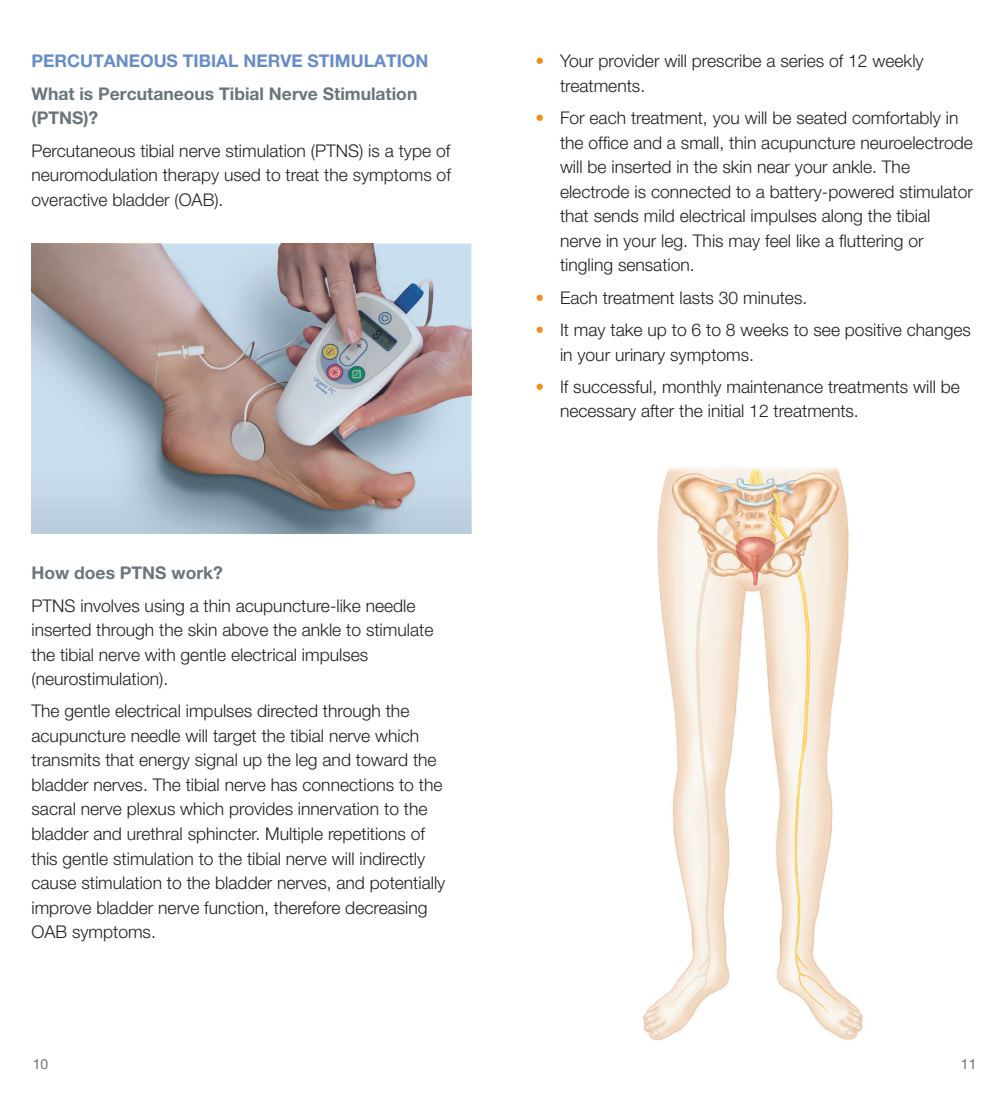
<style>
.page{position:relative;width:1008px;height:1103px;background:#fff}
.page>*{position:absolute;margin:0;border:0;box-sizing:border-box;transform-origin:0 0}
.body{font:300 17.5px/24.5px "Helvetica Neue LT Pro";color:#231f20}
.body-2{font:700 17.5px/24.5px "Helvetica Neue LT Pro";color:#6a757b}
.body-3{font:700 17.5px "Helvetica Neue LT Pro";color:#668cc8}
.t1{font:14px "Helvetica Neue LT Pro";color:#6a757b}
.s1{color:#f38c1e}
</style>
<div class="page">
<img style="left:643px;top:467px;width:220px;height:574px">
<svg style="left:32px;top:244px;width:439px;height:290px"></svg>
<p class="body-3" style="left:32px;top:50px;width:398px">PERCUTANEOUS TIBIAL NERVE STIMULATION</p>
<p class="body-2" style="left:32px;top:81px;width:387px">What is Percutaneous Tibial Nerve Stimulation (PTNS)?</p>
<p class="body" style="left:32px;top:138px;width:421px;text-align:justify">Percutaneous tibial nerve stimulation (PTNS) is a type of neuromodulation therapy used to treat the symptoms of overactive bladder (OAB).</p>
<p class="body-2" style="left:32px;top:560px;width:193px">How does PTNS work?</p>
<p class="body" style="left:32px;top:592px;width:403px">PTNS involves using a thin acupuncture-like needle inserted through the skin above the ankle to stimulate the tibial nerve with gentle electrical impulses (neurostimulation).</p>
<p class="body" style="left:32px;top:698px;width:415px">The gentle electrical impulses directed through the acupuncture needle will target the tibial nerve which transmits that energy signal up the leg and toward the bladder nerves. The tibial nerve has connections to the sacral nerve plexus which provides innervation to the bladder and urethral sphincter. Multiple repetitions of this gentle stimulation to the tibial nerve will indirectly cause stimulation to the bladder nerves, and potentially improve bladder nerve function, therefore decreasing OAB symptoms.</p>
<p class="body" style="left:560px;top:48px;width:365px;text-indent:-24px"><span class="s1">•</span> Your provider will prescribe a series of 12 weekly treatments.</p>
<p class="body" style="left:560px;top:105px;width:415px;text-indent:-24px"><span class="s1">•</span> For each treatment, you will be seated comfortably in the office and a small, thin acupuncture neuroelectrode will be inserted in the skin near your ankle. The electrode is connected to a battery-powered stimulator that sends mild electrical impulses along the tibial nerve in your leg. This may feel like a fluttering or tingling sensation.</p>
<p class="body" style="left:536px;top:285px;width:273px"><span class="s1">•</span> Each treatment lasts 30 minutes.</p>
<p class="body" style="left:560px;top:317px;width:413px;text-indent:-24px"><span class="s1">•</span> It may take up to 6 to 8 weeks to see positive changes in your urinary symptoms.</p>
<p class="body" style="left:560px;top:374px;width:401px;text-indent:-24px"><span class="s1">•</span> If successful, monthly maintenance treatments will be necessary after the initial 12 treatments.</p>
<p class="t1" style="left:33px;top:1055px;width:17px">10</p>
<p class="t1" style="left:961px;top:1056px;width:17px">11</p>
</div>
